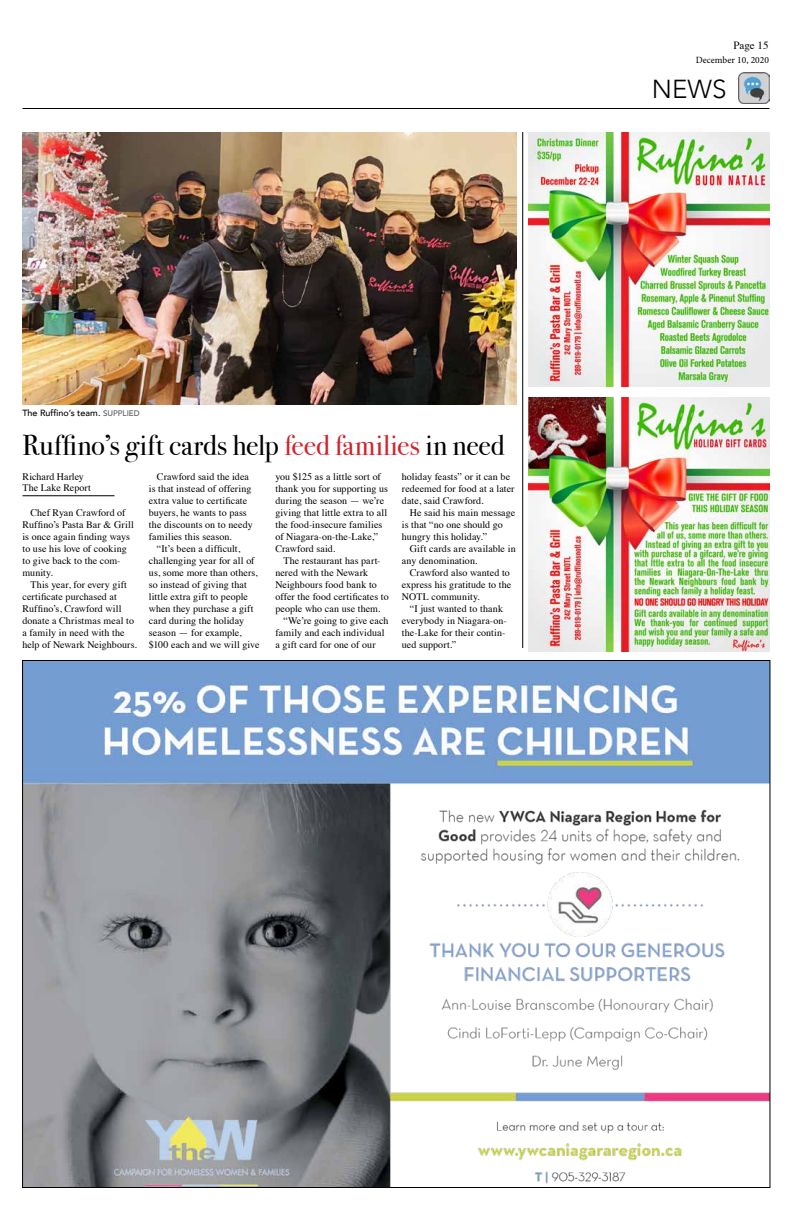
<style>
.page{position:relative;width:792px;height:1224px;background:#fff}
.page>*{position:absolute;margin:0;border:0;box-sizing:border-box;transform-origin:0 0}
.t1{font:29px "Bodoni Svty Two ITCTT";letter-spacing:-.005em;color:#000}
.t2{font:300 26px "Avenir";color:#000}
.t3{font:11px "Times";color:#000}
.t4{font:10px/12px "Times";letter-spacing:.005em;color:#000}
.t5{font:9.5px "Minion Pro";color:#000}
.t6{font:500 9px "Avenir";color:#000}
.s1{font-size:8px;color:#58595b}
.s2{color:#d2232a}
</style>
<div class="page">
<img style="left:24px;top:662px;width:744px;height:524px">
<hr style="left:22px;top:108px;width:748px;height:1px;background:#000">
<img style="left:738px;top:72px;width:31px;height:31px">
<hr style="left:522px;top:132px;width:1px;height:516px;background:#000">
<hr style="left:22px;top:496px;width:92px;height:1px;background:#000">
<img style="left:22px;top:132px;width:495px;height:273px">
<img style="left:529px;top:132px;width:241px;height:255px">
<img style="left:529px;top:397px;width:241px;height:255px">
<p class="t6" style="left:22px;top:405px;width:119px">The Ruffino’s team. <span class="s1">SUPPLIED</span></p>
<h1 class="t1" style="left:22px;top:422px;width:484px">Ruffino’s gift cards help <span class="s2">feed families</span> in need</h1>
<p class="t4" style="left:22px;top:470px;width:70px;line-height:11px">Richard Harley<br>The Lake Report</p>
<p class="t4" style="left:22px;top:506px;width:113px;text-indent:8px">Chef Ryan Crawford of<br>Ruffino’s Pasta Bar &amp; Grill is once again finding ways to use his love of cooking to give back to the com&shy;munity.</p>
<p class="t4" style="left:22px;top:578px;width:116px;text-indent:8px">This year, for every gift certificate purchased at<br>Ruffino’s, Crawford will donate a Christmas meal to a family in need with the help of Newark Neighbours.</p>
<p class="t4" style="left:275px;top:470px;width:114px">you $125 as a little sort of thank you for supporting us during the season — we’re giving that little extra to all the food-insecure families of Niagara-on-the-Lake,”<br>Crawford said.</p>
<p class="t4" style="left:283px;top:554px;width:99px">The restaurant has part-</p>
<p class="t4" style="left:275px;top:566px;width:94px">nered with the Newark</p>
<p class="t4" style="left:275px;top:578px;width:103px">Neighbours food bank to</p>
<p class="t4" style="left:275px;top:590px;width:115px">offer the food certificates to</p>
<p class="t4" style="left:275px;top:602px;width:107px">people who can use them.</p>
<p class="t4" style="left:283px;top:614px;width:107px">“We’re going to give each</p>
<p class="t4" style="left:275px;top:626px;width:111px">family and each individual</p>
<p class="t4" style="left:275px;top:638px;width:102px">a gift card for one of our</p>
<p class="t4" style="left:402px;top:470px;width:114px">holiday feasts” or it can be redeemed for food at a later date, said Crawford.</p>
<p class="t4" style="left:402px;top:506px;width:115px;text-indent:8px">He said his main message is that “no one should go hungry this holiday.”</p>
<p class="t4" style="left:402px;top:542px;width:115px;text-indent:8px">Gift cards are available in any denomination.</p>
<p class="t4" style="left:402px;top:566px;width:111px;text-indent:8px">Crawford also wanted to express his gratitude to the<br>NOTL community.</p>
<p class="t4" style="left:402px;top:602px;width:106px;text-indent:8px">“I just wanted to thank everybody in Niagara-on&shy;the-Lake for their contin&shy;ued support.”</p>
<p class="t4" style="left:149px;top:470px;width:105px;text-indent:8px">Crawford said the idea is that instead of offering extra value to certificate buyers, he wants to pass the discounts on to needy families this season.</p>
<p class="t4" style="left:149px;top:542px;width:112px;text-indent:8px">“It’s been a difficult, challenging year for all of us, some more than others, so instead of giving that little extra gift to people when they purchase a gift card during the holiday season — for example, $100 each and we will give</p>
<p class="t3" style="left:733px;top:35px;width:37px">Page 15</p>
<p class="t5" style="left:696px;top:54px;width:75px">December 10, 2020</p>
<h2 class="t2" style="left:652px;top:74px;width:76px">NEWS</h2>
</div>
